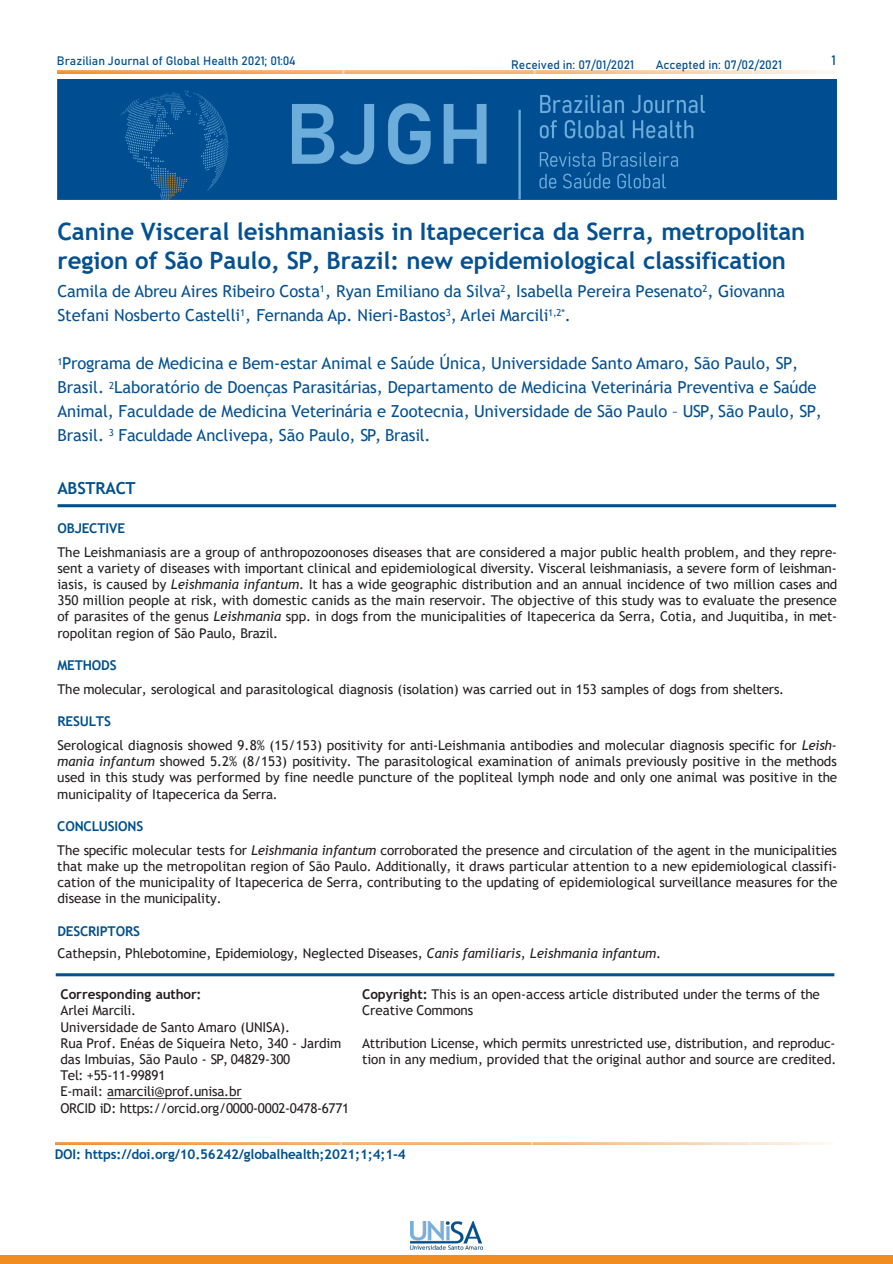
<style>
.page{position:relative;width:893px;height:1264px;background:#fff}
.page>*{position:absolute;margin:0;border:0;box-sizing:border-box;transform-origin:0 0}
.t1{font:700 24px "Trebuchet MS";color:#055090}
.t2{font:16.5px/24px "Trebuchet MS";letter-spacing:-.005em;color:#055090}
.t3{font:700 16.5px "Trebuchet MS";letter-spacing:-.015em;color:#01508e}
.t4{font:13.5px/16.2px "Trebuchet MS";letter-spacing:-.005em;color:#231f20;text-align:justify}
.t5{font:700 13.5px "Trebuchet MS";letter-spacing:-.015em;color:#01508e}
.t6{font:700 13.5px "Trebuchet MS";letter-spacing:-.005em;color:#231f20}
.t7{font:700 13.5px "Trebuchet MS";letter-spacing:-.01em;color:#01508d}
.t8{font:13.5px "Bahnschrift";color:#01508e}
.t9{font:12px "Bahnschrift";color:#055090}
.s1{font-style:italic}
.s2{font-weight:700}
</style>
<div class="page">
<img style="left:57px;top:71px;width:771px;height:2px">
<div style="left:0;top:1254px;width:892px;height:9px;background:#f18d20"></div>
<img style="left:410px;top:1221px;width:73px;height:28px">
<hr style="left:56px;top:973px;width:778px;height:3px;background:#01508e">
<hr style="left:58px;top:504px;width:778px;height:3px;background:#01508e">
<img style="left:57px;top:79px;width:779px;height:120px">
<img style="left:55px;top:1142px;width:770px;height:2px">
<p class="t9" style="left:57px;top:52px;width:240px">Brazilian Journal of Global Health 2021; 01:04</p>
<p class="t8" style="left:831px;top:50px;width:6px">1</p>
<p class="t9" style="left:511px;top:56px;width:124px">Received in: 07/01/2021</p>
<p class="t9" style="left:655px;top:56px;width:128px">Accepted in: 07/02/2021</p>
<p class="t1" style="left:57px;top:216px;width:749px">Canine Visceral leishmaniasis in Itapecerica da Serra, metropolitan</p>
<p class="t1" style="left:57px;top:245px;width:730px">region of São Paulo, SP, Brazil: new epidemiological classification</p>
<p class="t2" style="left:57px;top:279px;width:729px">Camila de Abreu Aires Ribeiro Costa<sup>1</sup>, Ryan Emiliano da Silva<sup>2</sup>, Isabella Pereira Pesenato<sup>2</sup>, Giovanna<br>Stefani Nosberto Castelli<sup>1</sup>, Fernanda Ap. Nieri-Bastos<sup>3</sup>, Arlei Marcili<sup>1,2*</sup>.</p>
<p class="t2" style="left:57px;top:351px;width:766px"><sup>1</sup>Programa de Medicina e Bem-estar Animal e Saúde Única, Universidade Santo Amaro, São Paulo, SP, Brasil. <sup>2</sup>Laboratório de Doenças Parasitárias, Departamento de Medicina Veterinária Preventiva e Saúde Animal, Faculdade de Medicina Veterinária e Zootecnia, Universidade de São Paulo – USP, São Paulo, SP, Brasil. <sup>3</sup> Faculdade Anclivepa, São Paulo, SP, Brasil.</p>
<p class="t3" style="left:57px;top:478px;width:80px">ABSTRACT</p>
<p class="t7" style="left:57px;top:519px;width:69px">OBJECTIVE</p>
<p class="t4" style="left:57px;top:543px;width:781px">The Leishmaniasis are a group of anthropozoonoses diseases that are considered a major public health problem, and they repre&shy;sent a variety of diseases with important clinical and epidemiological diversity. Visceral leishmaniasis, a severe form of leishman&shy;iasis, is caused by <span class="s1">Leishmania infantum</span>. It has a wide geographic distribution and an annual incidence of two million cases and 350 million people at risk, with domestic canids as the main reservoir. The objective of this study was to evaluate the presence of parasites of the genus <span class="s1">Leishmania</span> spp. in dogs from the municipalities of Itapecerica da Serra, Cotia, and Juquitiba, in met&shy;ropolitan region of São Paulo, Brazil.</p>
<p class="t5" style="left:57px;top:656px;width:61px">METHODS</p>
<p class="t4" style="left:57px;top:680px;width:728px">The molecular, serological and parasitological diagnosis (isolation) was carried out in 153 samples of dogs from shelters.</p>
<p class="t5" style="left:57px;top:713px;width:55px">RESULTS</p>
<p class="t4" style="left:57px;top:736px;width:781px">Serological diagnosis showed 9.8% (15/153) positivity for anti-Leishmania antibodies and molecular diagnosis specific for <span class="s1">Leish&shy;mania infantum</span> showed 5.2% (8/153) positivity. The parasitological examination of animals previously positive in the methods used in this study was performed by fine needle puncture of the popliteal lymph node and only one animal was positive in the municipality of Itapecerica da Serra.</p>
<p class="t5" style="left:57px;top:817px;width:87px">CONCLUSIONS</p>
<p class="t4" style="left:57px;top:841px;width:781px">The specific molecular tests for <span class="s1">Leishmania infantum</span> corroborated the presence and circulation of the agent in the municipalities that make up the metropolitan region of São Paulo. Additionally, it draws particular attention to a new epidemiological classifi&shy;cation of the municipality of Itapecerica de Serra, contributing to the updating of epidemiological surveillance measures for the disease in the municipality.</p>
<p class="t5" style="left:57px;top:922px;width:84px">DESCRIPTORS</p>
<p class="t4" style="left:57px;top:944px;width:605px">Cathepsin, Phlebotomine, Epidemiology, Neglected Diseases, <span class="s1">Canis familiaris</span>, <span class="s1">Leishmania infantum</span>.</p>
<p class="t6" style="left:60px;top:985px;width:143px">Corresponding author:</p>
<p class="t4" style="left:60px;top:1002px;width:77px">Arlei Marcili.</p>
<p class="t4" style="left:60px;top:1018px;width:231px">Universidade de Santo Amaro (UNISA).</p>
<p class="t4" style="left:60px;top:1034px;width:282px">Rua Prof. Enéas de Siqueira Neto, 340 - Jardim das Imbuias, São Paulo - SP, 04829-300</p>
<p class="t4" style="left:60px;top:1066px;width:106px">Tel: +55-11-99891</p>
<p class="t4" style="left:60px;top:1083px;width:183px">E-mail: amarcili@prof.unisa.br</p>
<p class="t4" style="left:60px;top:1099px;width:290px">ORCID iD: https://orcid.org/0000-0002-0478-6771</p>
<p class="t4" style="left:362px;top:985px;width:459px"><span class="s2">Copyright:</span> This is an open-access article distributed under the terms of the<br>Creative Commons</p>
<p class="t4" style="left:362px;top:1034px;width:476px">Attribution License, which permits unrestricted use, distribution, and reproduc&shy;tion in any medium, provided that the original author and source are credited.</p>
<p class="t5" style="left:55px;top:1145px;width:352px">DOI: https://doi.org/10.56242/globalhealth;2021;1;4;1-4</p>
</div>
